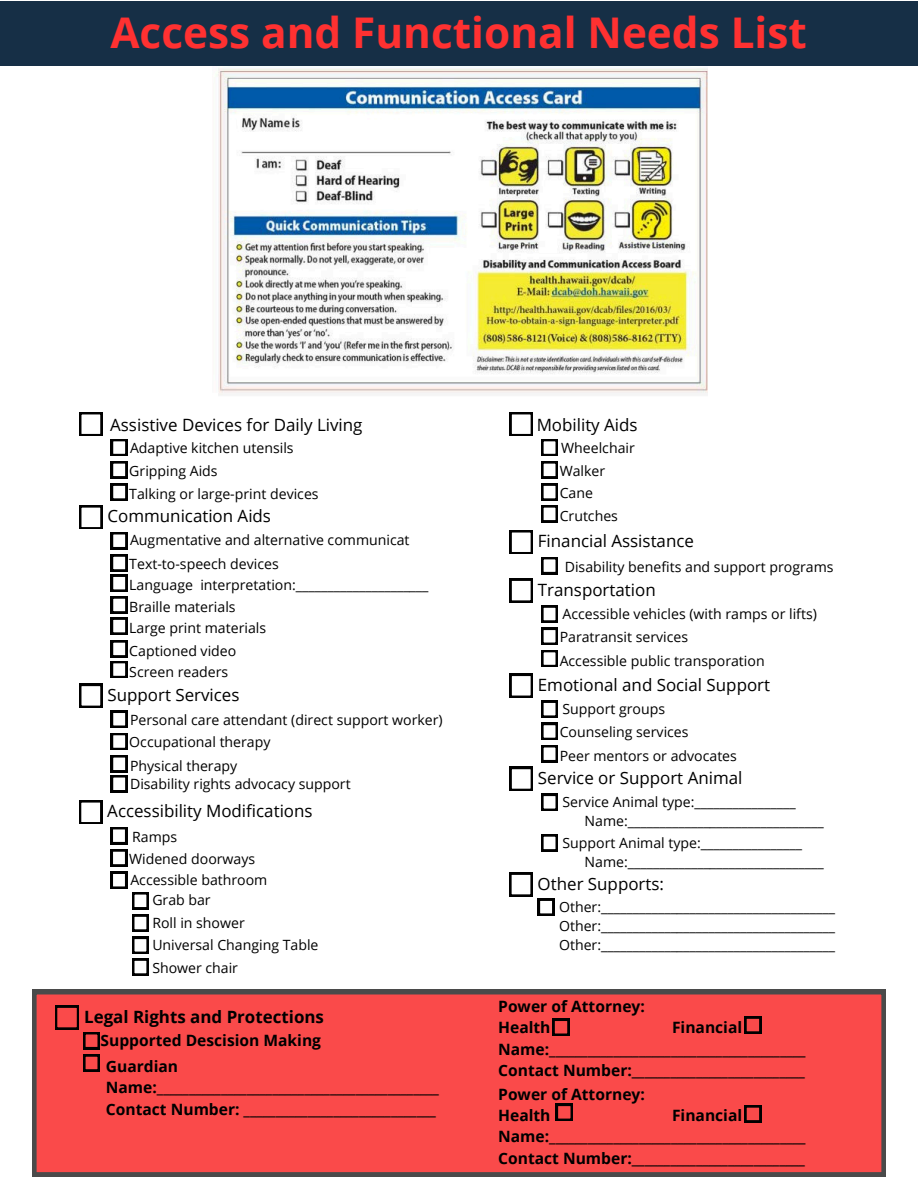
<style>
.page{position:relative;width:918px;height:1188px;background:#fff}
.page>*{position:absolute;margin:0;border:0;box-sizing:border-box;transform-origin:0 0}
.t1{font:700 42.3px "Open Sans";color:#ff3131}
.t2{font:16.95px "Open Sans";color:#000}
.t3{font:700 16.95px "Open Sans";color:#000}
.t4{font:700 15.6px/21.3px "Open Sans";color:#000}
.t5{font:14.1px "Open Sans";color:#000}
</style>
<div class="page">
<img style="left:218px;top:68px;width:490px;height:327px">
<svg style="left:79px;top:412px;width:24px;height:24px"></svg>
<svg style="left:111px;top:439px;width:16px;height:39px"></svg>
<svg style="left:111px;top:484px;width:16px;height:17px"></svg>
<svg style="left:79px;top:505px;width:24px;height:24px"></svg>
<svg style="left:111px;top:532px;width:16px;height:17px"></svg>
<svg style="left:79px;top:684px;width:24px;height:24px"></svg>
<svg style="left:79px;top:800px;width:23px;height:24px"></svg>
<div style="left:32px;top:990px;width:854px;height:187px;background:#fa4a4a"></div>
<svg style="left:111px;top:827px;width:16px;height:39px"></svg>
<svg style="left:111px;top:555px;width:16px;height:123px"></svg>
<svg style="left:510px;top:412px;width:23px;height:24px"></svg>
<svg style="left:541px;top:439px;width:17px;height:39px"></svg>
<svg style="left:541px;top:484px;width:17px;height:38px"></svg>
<svg style="left:510px;top:530px;width:23px;height:24px"></svg>
<svg style="left:541px;top:557px;width:17px;height:17px"></svg>
<div style="left:510px;top:579px;width:23px;height:24px;background:#000"></div>
<svg style="left:511px;top:580px;width:20px;height:21px"></svg>
<div style="left:541px;top:606px;width:17px;height:17px;background:#000"></div>
<svg style="left:543px;top:607px;width:13px;height:14px"></svg>
<svg style="left:541px;top:628px;width:17px;height:39px"></svg>
<div style="left:510px;top:674px;width:23px;height:24px;background:#000"></div>
<svg style="left:511px;top:676px;width:20px;height:20px"></svg>
<svg style="left:541px;top:701px;width:17px;height:61px"></svg>
<svg style="left:510px;top:767px;width:23px;height:24px"></svg>
<svg style="left:541px;top:794px;width:17px;height:17px"></svg>
<svg style="left:541px;top:834px;width:17px;height:17px"></svg>
<svg style="left:553px;top:1019px;width:16px;height:17px"></svg>
<svg style="left:744px;top:1017px;width:17px;height:16px"></svg>
<svg style="left:556px;top:1104px;width:17px;height:17px"></svg>
<svg style="left:744px;top:1105px;width:17px;height:17px"></svg>
<svg style="left:111px;top:711px;width:16px;height:81px"></svg>
<svg style="left:509px;top:873px;width:45px;height:43px"></svg>
<div style="left:0;top:1px;width:918px;height:65px;background:#162f46"></div>
<svg style="left:111px;top:872px;width:38px;height:37px"></svg>
<div style="left:132px;top:915px;width:17px;height:17px;background:#000"></div>
<svg style="left:134px;top:916px;width:13px;height:14px"></svg>
<div style="left:132px;top:959px;width:17px;height:17px;background:#000"></div>
<svg style="left:132px;top:937px;width:17px;height:37px"></svg>
<svg style="left:55px;top:1006px;width:45px;height:65px"></svg>
<p class="t1" style="left:110px;top:3px;width:698px">Access and Functional Needs List</p>
<p class="t2" style="left:110px;top:412px;width:254px">Assistive Devices for Daily Living</p>
<p class="t5" style="left:130px;top:438px;width:165px">Adaptive kitchen utensils</p>
<p class="t5" style="left:129px;top:460px;width:90px">Gripping Aids</p>
<p class="t5" style="left:129px;top:484px;width:191px">Talking or large-print devices</p>
<p class="t2" style="left:108px;top:504px;width:165px">Communication Aids</p>
<h3 class="t5" style="left:130px;top:530px;width:281px">Augmentative and alternative communicat</h3>
<p class="t5" style="left:129px;top:554px;width:151px">Text-to-speech devices</p>
<p class="t5" style="left:129px;top:575px;width:301px">Language interpretation:_____________________</p>
<p class="t5" style="left:129px;top:597px;width:108px">Braille materials</p>
<p class="t5" style="left:129px;top:618px;width:138px">Large print materials</p>
<p class="t5" style="left:129px;top:641px;width:109px">Captioned video</p>
<h3 class="t5" style="left:129px;top:662px;width:100px">Screen readers</h3>
<p class="t2" style="left:108px;top:683px;width:133px">Support Services</p>
<p class="t5" style="left:130px;top:710px;width:314px">Personal care attendant (direct support worker)</p>
<h3 class="t5" style="left:129px;top:732px;width:143px">Occupational therapy</h3>
<p class="t5" style="left:130px;top:756px;width:109px">Physical therapy</p>
<p class="t2" style="left:107px;top:799px;width:207px">Accessibility Modifications</p>
<p class="t5" style="left:132px;top:827px;width:47px">Ramps</p>
<p class="t5" style="left:129px;top:849px;width:128px">Widened doorways</p>
<p class="t5" style="left:130px;top:774px;width:222px">Disability rights advocacy support</p>
<h3 class="t5" style="left:130px;top:870px;width:139px">Accessible bathroom</h3>
<p class="t5" style="left:152px;top:890px;width:60px">Grab bar</p>
<p class="t5" style="left:152px;top:913px;width:94px">Roll in shower</p>
<p class="t5" style="left:152px;top:935px;width:168px">Universal Changing Table</p>
<h3 class="t5" style="left:152px;top:958px;width:87px">Shower chair</h3>
<p class="t3" style="left:84px;top:1005px;width:241px">Legal Rights and Protections</p>
<p class="t4" style="left:106px;top:1055px;width:335px">Guardian<br>Name:____________________________________________<br>Contact Number: ______________________________</p>
<h2 class="t4" style="left:101px;top:1029px;width:222px">Supported Descision Making</h2>
<p class="t2" style="left:537px;top:412px;width:102px">Mobility Aids</p>
<p class="t5" style="left:561px;top:438px;width:75px">Wheelchair</p>
<p class="t5" style="left:560px;top:460px;width:47px">Walker</p>
<p class="t5" style="left:560px;top:483px;width:35px">Cane</p>
<h3 class="t5" style="left:560px;top:506px;width:60px">Crutches</h3>
<p class="t2" style="left:538px;top:529px;width:158px">Financial Assistance</p>
<h3 class="t5" style="left:565px;top:557px;width:270px">Disability benefits and support programs</h3>
<p class="t2" style="left:538px;top:578px;width:119px">Transportation</p>
<p class="t5" style="left:563px;top:604px;width:256px">Accessible vehicles (with ramps or lifts)</p>
<p class="t5" style="left:560px;top:627px;width:130px">Paratransit services</p>
<h3 class="t5" style="left:560px;top:651px;width:206px">Accessible public transporation</h3>
<p class="t2" style="left:538px;top:673px;width:234px">Emotional and Social Support</p>
<p class="t5" style="left:563px;top:699px;width:104px">Support groups</p>
<p class="t5" style="left:560px;top:722px;width:130px">Counseling services</p>
<h3 class="t5" style="left:560px;top:746px;width:179px">Peer mentors or advocates</h3>
<p class="t2" style="left:538px;top:766px;width:206px">Service or Support Animal</p>
<p class="t5" style="left:563px;top:792px;width:235px">Service Animal type:________________</p>
<p class="t5" style="left:585px;top:811px;width:241px">Name:_______________________________</p>
<p class="t5" style="left:563px;top:833px;width:241px">Support Animal type:________________</p>
<h3 class="t5" style="left:585px;top:852px;width:241px">Name:_______________________________</h3>
<h2 class="t2" style="left:538px;top:871px;width:128px">Other Supports:</h2>
<h2 class="t5" style="left:559px;top:897px;width:277px">Other:_____________________________________</h2>
<h2 class="t5" style="left:559px;top:916px;width:277px">Other:_____________________________________</h2>
<h2 class="t5" style="left:559px;top:935px;width:277px">Other:_____________________________________</h2>
<p class="t4" style="left:498px;top:995px;width:148px">Power of Attorney:<br>Health</p>
<p class="t4" style="left:498px;top:1017px;width:309px;text-indent:174px">Financial<br>Name:________________________________________<br>Contact Number:___________________________</p>
<p class="t4" style="left:498px;top:1083px;width:148px">Power of Attorney:<br>Health</p>
<p class="t4" style="left:498px;top:1104px;width:309px;text-indent:174px">Financial<br>Name:________________________________________<br>Contact Number:___________________________</p>
</div>
